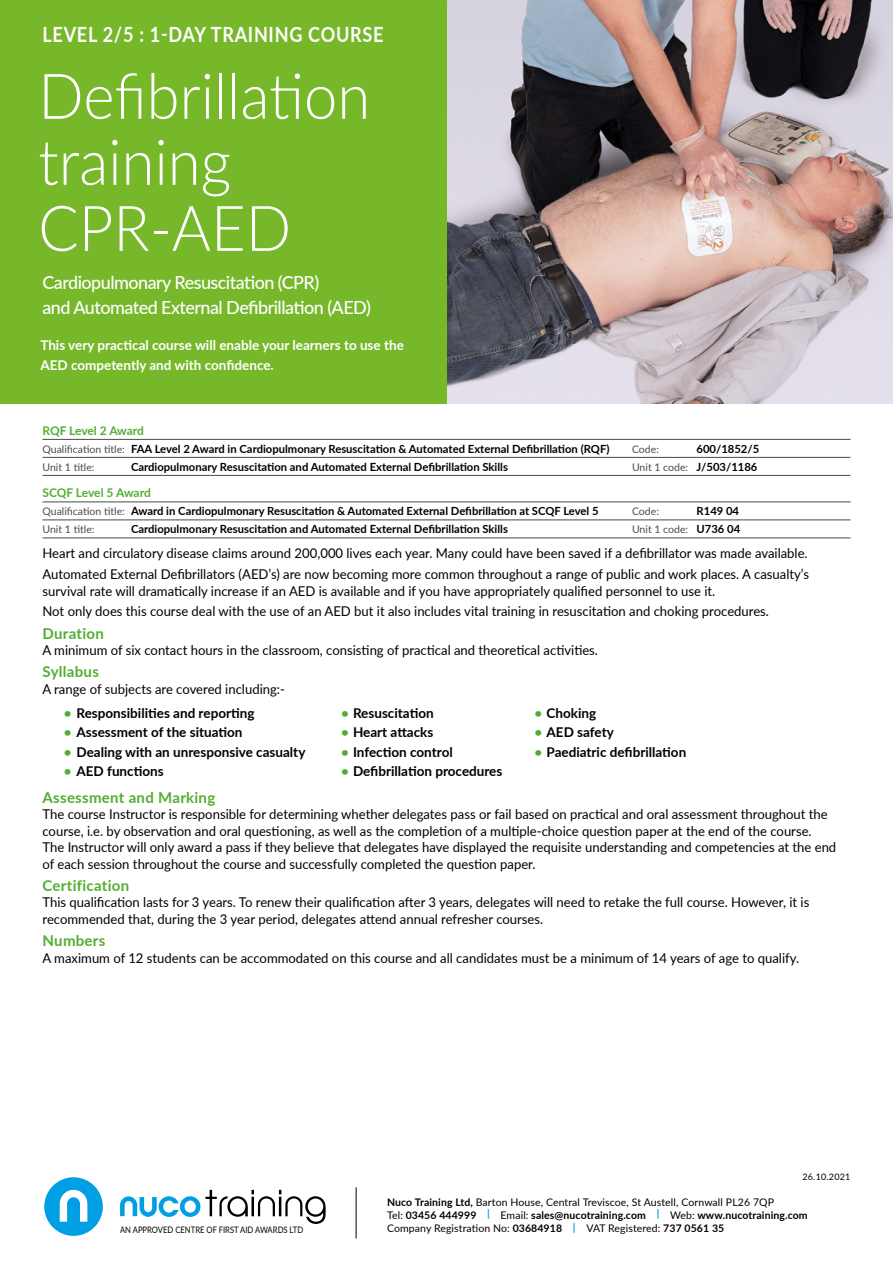
<style>
.page{position:relative;width:893px;height:1263px;background:#fff}
.page>*{position:absolute;margin:0;border:0;box-sizing:border-box;transform-origin:0 0}
.t1{font:300 63px/66px "Lato";color:#fff;scale:.95 1}
.t2{font:700 21px "Lato";letter-spacing:.04em;color:#fff;scale:.86 1}
.t3{font:500 18px/25.5px "Lato";letter-spacing:-.03em;color:#fff}
.t4{font:700 15px "Lato";letter-spacing:.02em;color:#52ae32}
.t5{font:13.5px/16.5px "Lato";color:#000}
.t6{font:700 13.5px "Lato";color:#000}
.t7{font:700 13.5px/19.5px "Lato";color:#fff}
.t8{font:700 12px "Lato";letter-spacing:-.015em;color:#52ae32}
.t9{font:700 11.25px "Lato";color:#000}
.t10{font:10.5px/13.2px "Lato";letter-spacing:.01em;color:#000}
.t11{font:10.5px "Lato";color:#4a4a49}
.t12{font:9px "Lato";letter-spacing:.025em;color:#000}
.t13{font:8.85px "Lato";color:#000;scale:.86 1}
.s1{font-weight:400;font-size:10.5px;color:#4a4a49}
.s2{font-weight:700;font-size:11.25px;color:#000}
.s3{color:#52ae32}
.s4{font-weight:700}
.s5{font-weight:700;color:#009fe3}
</style>
<div class="page">
<svg style="left:120px;top:1190px;width:206px;height:34px"></svg>
<svg style="left:44px;top:1177px;width:59px;height:59px"></svg>
<hr style="left:356px;top:1187px;width:1px;height:51px;background:#000">
<hr style="left:43px;top:439px;width:807px;height:1px;background:#4a4a49">
<hr style="left:43px;top:457px;width:807px;height:1px;background:#4a4a49">
<hr style="left:43px;top:475px;width:807px;height:1px;background:#4a4a49">
<hr style="left:43px;top:502px;width:807px;height:1px;background:#4a4a49">
<hr style="left:43px;top:520px;width:807px;height:1px;background:#4a4a49">
<hr style="left:43px;top:538px;width:807px;height:1px;background:#4a4a49">
<img style="left:446px;top:0;width:447px;height:404px">
<div style="left:0;top:0;width:446px;height:404px;background:#76b82a"></div>
<h2 class="t2" style="left:43px;top:19px;width:398px">LEVEL 2/5 : 1-DAY TRAINING COURSE</h2>
<h1 class="t1" style="left:38px;top:61px;width:351px">Defibrillation training<br>CPR-AED</h1>
<h3 class="t3" style="left:43px;top:269px;width:330px">Cardiopulmonary Resuscitation (CPR)<br>and Automated External Defibrillation (AED)</h3>
<p class="t7" style="left:40px;top:335px;width:365px">This very practical course will enable your learners to use the<br>AED competently and with confidence.</p>
<p class="t8" style="left:43px;top:422px;width:103px">RQF Level 2 Award</p>
<p class="t9" style="left:43px;top:440px;width:568px"><span class="s1">Qualification title:</span> FAA Level 2 Award in Cardiopulmonary Resuscitation &amp; Automated External Defibrillation (RQF)</p>
<p class="t11" style="left:632px;top:442px;width:28px">Code:</p>
<p class="t9" style="left:697px;top:440px;width:64px">600/1852/5</p>
<p class="t11" style="left:43px;top:460px;width:54px">Unit 1 title:</p>
<p class="t9" style="left:131px;top:458px;width:378px">Cardiopulmonary Resuscitation and Automated External Defibrillation Skills</p>
<p class="t11" style="left:632px;top:460px;width:127px">Unit 1 code: <span class="s2">J/503/1186</span></p>
<p class="t8" style="left:43px;top:484px;width:110px">SCQF Level 5 Award</p>
<p class="t9" style="left:43px;top:503px;width:558px"><span class="s1">Qualification title:</span> Award in Cardiopulmonary Resuscitation &amp; Automated External Defibrillation at SCQF Level 5</p>
<p class="t11" style="left:632px;top:504px;width:28px">Code:</p>
<p class="t9" style="left:697px;top:503px;width:44px">R149 04</p>
<p class="t11" style="left:43px;top:522px;width:54px">Unit 1 title:</p>
<p class="t9" style="left:131px;top:521px;width:378px">Cardiopulmonary Resuscitation and Automated External Defibrillation Skills</p>
<p class="t11" style="left:632px;top:522px;width:110px">Unit 1 code: <span class="s2">U736 04</span></p>
<p class="t5" style="left:43px;top:543px;width:768px;line-height:20.7px">Heart and circulatory disease claims around 200,000 lives each year. Many could have been saved if a defibrillator was made available.<br>Automated External Defibrillators (AED’s) are now becoming more common throughout a range of public and work places. A casualty’s</p>
<p class="t5" style="left:43px;top:580px;width:728px;line-height:20.7px">survival rate will dramatically increase if an AED is available and if you have appropriately qualified personnel to use it.<br>Not only does this course deal with the use of an AED but it also includes vital training in resuscitation and choking procedures.</p>
<p class="t4" style="left:43px;top:622px;width:63px">Duration</p>
<p class="t5" style="left:43px;top:641px;width:557px">A minimum of six contact hours in the classroom, consisting of practical and theoretical activities.</p>
<p class="t4" style="left:43px;top:661px;width:58px">Syllabus</p>
<p class="t5" style="left:43px;top:680px;width:244px">A range of subjects are covered including:-</p>
<p class="t6" style="left:64px;top:703px;width:192px"><span class="s3">•</span> Responsibilities and reporting</p>
<p class="t6" style="left:341px;top:703px;width:94px"><span class="s3">•</span> Resuscitation</p>
<p class="t6" style="left:535px;top:703px;width:63px"><span class="s3">•</span> Choking</p>
<p class="t6" style="left:64px;top:722px;width:180px"><span class="s3">•</span> Assessment of the situation</p>
<p class="t6" style="left:341px;top:722px;width:94px"><span class="s3">•</span> Heart attacks</p>
<p class="t6" style="left:534px;top:722px;width:81px"><span class="s3">•</span> AED safety</p>
<p class="t6" style="left:64px;top:742px;width:243px"><span class="s3">•</span> Dealing with an unresponsive casualty</p>
<p class="t6" style="left:341px;top:742px;width:113px"><span class="s3">•</span> Infection control</p>
<p class="t6" style="left:534px;top:742px;width:153px"><span class="s3">•</span> Paediatric defibrillation</p>
<p class="t6" style="left:64px;top:761px;width:101px"><span class="s3">•</span> AED functions</p>
<p class="t6" style="left:341px;top:761px;width:163px"><span class="s3">•</span> Defibrillation procedures</p>
<p class="t4" style="left:43px;top:786px;width:174px">Assessment and Marking</p>
<p class="t5" style="left:43px;top:805px;width:795px">The course Instructor is responsible for determining whether delegates pass or fail based on practical and oral assessment throughout the course, i.e. by observation and oral questioning, as well as the completion of a multiple-choice question paper at the end of the course.<br>The Instructor will only award a pass if they believe that delegates have displayed the requisite understanding and competencies at the end of each session throughout the course and successfully completed the question paper.</p>
<p class="t4" style="left:43px;top:874px;width:88px">Certification</p>
<p class="t5" style="left:43px;top:894px;width:768px">This qualification lasts for 3 years. To renew their qualification after 3 years, delegates will need to retake the full course. However, it is recommended that, during the 3 year period, delegates attend annual refresher courses.</p>
<p class="t4" style="left:43px;top:930px;width:64px">Numbers</p>
<p class="t5" style="left:43px;top:949px;width:758px">A maximum of 12 students can be accommodated on this course and all candidates must be a minimum of 14 years of age to qualify.</p>
<p class="t12" style="left:802px;top:1170px;width:50px">26.10.2021</p>
<p class="t10" style="left:387px;top:1195px;width:422px"><span class="s4">Nuco Training Ltd,</span> Barton House, Central Treviscoe, St Austell, Cornwall PL26 7QP<br>Tel: <span class="s4">03456 444999</span> <span class="s5">|</span> Email: <span class="s4">sales@nucotraining.com</span> <span class="s5">|</span> Web: <span class="s4">www.nucotraining.com<br></span>Company Registration No: <span class="s4">03684918</span> <span class="s5">|</span></p>
<p class="t13" style="left:120px;top:1223px;width:214px">AN APPROVED CENTRE OF FIRST AID AWARDS LTD</p>
<p class="t10" style="left:586px;top:1221px;width:139px">VAT Registered: <span class="s4">737 0561 35</span></p>
</div>
